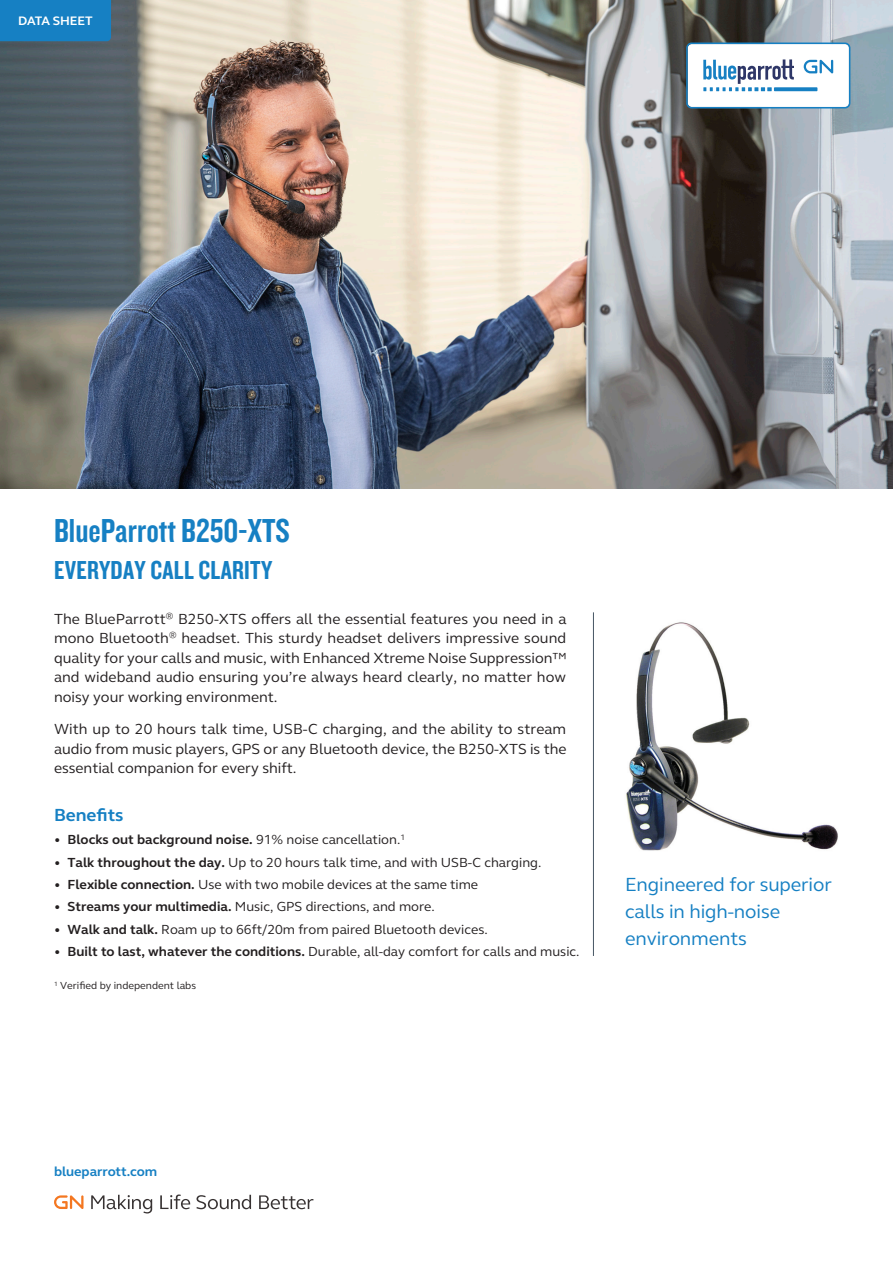
<style>
.page{position:relative;width:893px;height:1263px;background:#fff}
.page>*{position:absolute;margin:0;border:0;box-sizing:border-box;transform-origin:0 0}
.t1{font:34.5px "Knockout HTF49 Liteweight";color:#1680c3}
.t2{font:27px "Knockout HTF49 Liteweight";letter-spacing:.01em;color:#1680c3}
.t3{font:19.5px/27px "GN Elliot";letter-spacing:-.005em;color:#1680c3}
.t4{font:700 18px "GN Elliot";color:#1680c3}
.t5{font:15px/19.5px "GN Elliot";color:#231f20;text-align:justify}
.t6{font:13.5px "GN Elliot";color:#231f20}
.t7{font:700 13.5px "GN Elliot";color:#231f20}
.t8{font:700 13.5px "GN Elliot";color:#1680c3}
.t9{font:700 12.6px "GN Elliot";color:#fff}
.t10{font:10.5px "GN Elliot";color:#231f20}
.s1{font-weight:400}
.s2{font-weight:700}
</style>
<div class="page">
<hr style="left:593px;top:612px;width:1px;height:344px;background:#465663">
<img style="left:626px;top:622px;width:212px;height:229px">
<img style="left:0;top:0;width:893px;height:488px">
<svg style="left:686px;top:43px;width:164px;height:66px"></svg>
<div style="left:0;top:0;width:111px;height:41px;background:#1680c3"></div>
<svg style="left:54px;top:1195px;width:30px;height:14px"></svg>
<svg style="left:91px;top:1195px;width:61px;height:18px"></svg>
<svg style="left:160px;top:1194px;width:30px;height:15px"></svg>
<svg style="left:196px;top:1195px;width:55px;height:14px"></svg>
<svg style="left:259px;top:1195px;width:55px;height:14px"></svg>
<p class="t9" style="left:18px;top:13px;width:76px">DATA SHEET</p>
<p class="t1" style="left:54px;top:513px;width:237px">BlueParrott B250-XTS</p>
<p class="t2" style="left:54px;top:557px;width:220px">EVERYDAY CALL CLARITY</p>
<p class="t5" style="left:54px;top:608px;width:514px">The BlueParrott<sup>®</sup> B250-XTS offers all the essential features you need in a mono Bluetooth<sup>®</sup> headset. This sturdy headset delivers impressive sound quality for your calls and music, with Enhanced Xtreme Noise Suppression™ and wideband audio ensuring you’re always heard clearly, no matter how noisy your working environment.</p>
<p class="t5" style="left:54px;top:719px;width:514px">With up to 20 hours talk time, USB-C charging, and the ability to stream audio from music players, GPS or any Bluetooth device, the B250-XTS is the essential companion for every shift.</p>
<p class="t4" style="left:54px;top:803px;width:71px">Benefits</p>
<p class="t7" style="left:54px;top:831px;width:352px">• Blocks out background noise. <span class="s1">91% noise cancellation.</span><sup>1</sup></p>
<p class="t6" style="left:54px;top:853px;width:489px"><span class="s2">• Talk throughout the day.</span> Up to 20 hours talk time, and with USB-C charging.</p>
<p class="t6" style="left:54px;top:875px;width:426px"><span class="s2">• Flexible connection.</span> Use with two mobile devices at the same time</p>
<p class="t6" style="left:54px;top:898px;width:382px"><span class="s2">• Streams your multimedia.</span> Music, GPS directions, and more.</p>
<p class="t6" style="left:54px;top:920px;width:435px"><span class="s2">• Walk and talk.</span> Roam up to 66ft/20m from paired Bluetooth devices.</p>
<p class="t6" style="left:54px;top:942px;width:527px"><span class="s2">• Built to last, whatever the conditions.</span> Durable, all-day comfort for calls and music.</p>
<p class="t10" style="left:54px;top:979px;width:144px"><sup>1</sup> Verified by independent labs</p>
<p class="t3" style="left:625px;top:870px;width:208px">Engineered for superior calls in high-noise environments</p>
<p class="t8" style="left:54px;top:1162px;width:105px">blueparrott.com</p>
</div>
